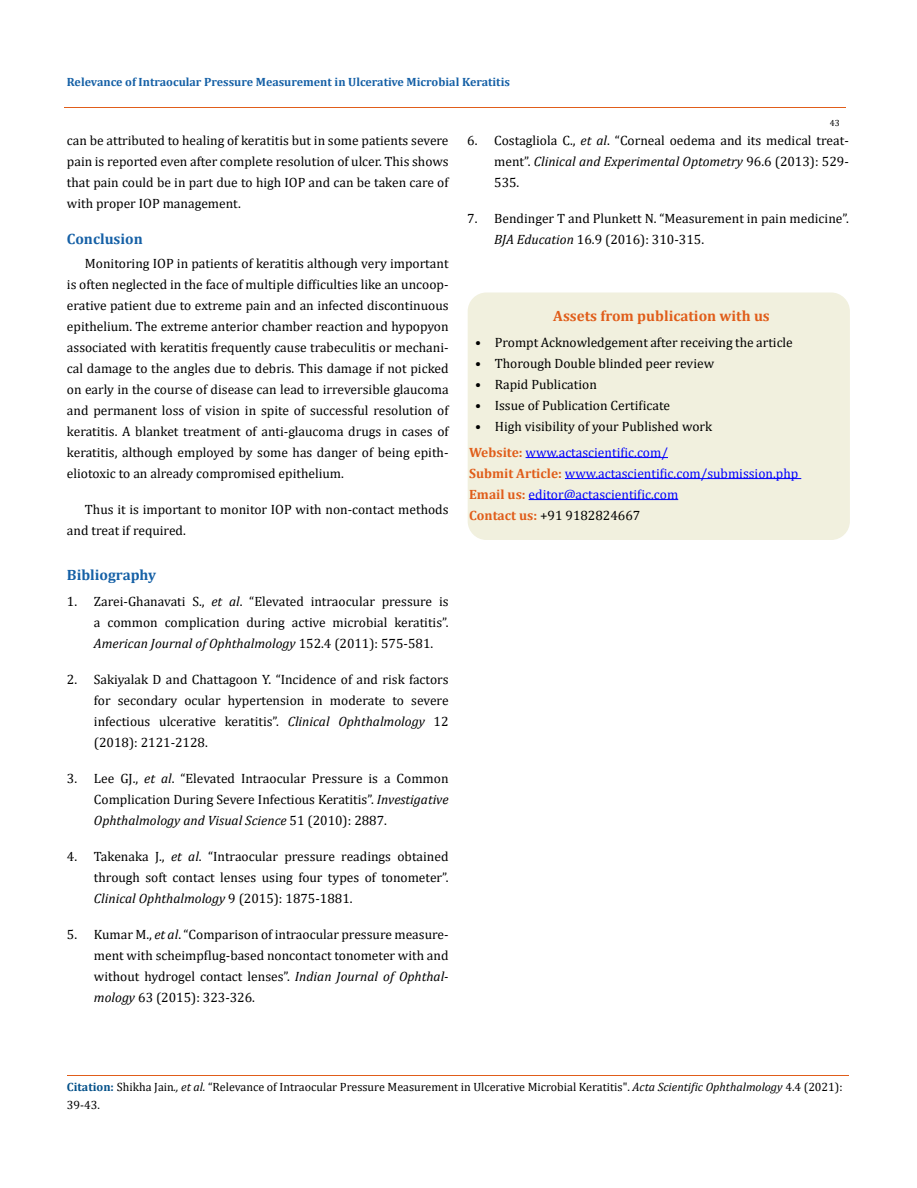
<style>
.page{position:relative;width:917px;height:1188px;background:#fff}
.page>*{position:absolute;margin:0;border:0;box-sizing:border-box;transform-origin:0 0}
.t1{font:700 15px "Cambria";color:#e05d1a}
.t2{font:700 15px "Cambria";color:#1560a6}
.t3{font:13.5px/21px "Cambria";color:#000;text-align:justify}
.t4{font:13.5px/21px "Cambria";color:#00f}
.t5{font:12px/18px "Cambria";color:#000}
.t6{font:700 12px "Cambria";color:#1560a6}
.t7{font:9px "Cambria";color:#000}
.s1{font-style:italic}
.s2{font-weight:700;color:#e05d1a}
.s3{color:#000}
.s4{font-weight:700;color:#035089}
</style>
<div class="page">
<hr style="left:64px;top:108px;width:781px;height:1px;background:#e05d1a">
<hr style="left:67px;top:1076px;width:781px;height:1px;background:#e05d1a">
<div style="left:468px;top:293px;width:381px;height:246px;background:#f1f0de;border-radius:18px"></div>
<div style="left:467px;top:292px;width:382px;height:248px;border:2px solid #f1f0de;border-radius:18px"></div>
<hr style="left:525px;top:457px;width:143px;height:1px;background:#00f">
<hr style="left:565px;top:478px;width:236px;height:1px;background:#00f">
<hr style="left:528px;top:499px;width:150px;height:1px;background:#00f">
<p class="t6" style="left:67px;top:73px;width:444px">Relevance of Intraocular Pressure Measurement in Ulcerative Microbial Keratitis</p>
<p class="t7" style="left:829px;top:118px;width:11px">43</p>
<p class="t3" style="left:67px;top:130px;width:383px">can be attributed to healing of keratitis but in some patients severe pain is reported even after complete resolution of ulcer. This shows that pain could be in part due to high IOP and can be taken care of with proper IOP management.</p>
<p class="t2" style="left:67px;top:229px;width:77px">Conclusion</p>
<p class="t3" style="left:67px;top:253px;width:383px;text-indent:18px">Monitoring IOP in patients of keratitis although very important is often neglected in the face of multiple difficulties like an uncoop&shy;erative patient due to extreme pain and an infected discontinuous epithelium. The extreme anterior chamber reaction and hypopyon associated with keratitis frequently cause trabeculitis or mechani&shy;cal damage to the angles due to debris. This damage if not picked on early in the course of disease can lead to irreversible glaucoma and permanent loss of vision in spite of successful resolution of keratitis. A blanket treatment of anti-glaucoma drugs in cases of keratitis, although employed by some has danger of being epith&shy;eliotoxic to an already compromised epithelium.</p>
<p class="t3" style="left:67px;top:499px;width:383px;text-indent:18px">Thus it is important to monitor IOP with non-contact methods and treat if required.</p>
<p class="t2" style="left:67px;top:564px;width:91px">Bibliography</p>
<p class="t3" style="left:94px;top:591px;width:356px;text-indent:-27px">1. Zarei-Ghanavati S., <span class="s1">et al</span>. “Elevated intraocular pressure is a common complication during active microbial keratitis”.<br><span class="s1">American Journal of Ophthalmology</span> 152.4 (2011): 575-581.</p>
<p class="t3" style="left:94px;top:669px;width:356px;text-indent:-27px">2. Sakiyalak D and Chattagoon Y. “Incidence of and risk factors for secondary ocular hypertension in moderate to severe infectious ulcerative keratitis”. <span class="s1">Clinical Ophthalmology</span> 12 (2018): 2121-2128.</p>
<p class="t3" style="left:94px;top:768px;width:356px;text-indent:-27px">3. Lee GJ., <span class="s1">et al</span>. “Elevated Intraocular Pressure is a Common Complication During Severe Infectious Keratitis”. <span class="s1">Investigative Ophthalmology and Visual Science</span> 51 (2010): 2887.</p>
<p class="t3" style="left:94px;top:846px;width:356px;text-indent:-27px">4. Takenaka J., <span class="s1">et al</span>. “Intraocular pressure readings obtained through soft contact lenses using four types of tonometer”.<br><span class="s1">Clinical Ophthalmology</span> 9 (2015): 1875-1881.</p>
<p class="t3" style="left:94px;top:924px;width:356px;text-indent:-27px">5. Kumar M., <span class="s1">et al</span>. “Comparison of intraocular pressure measure&shy;ment with scheimpflug-based noncontact tonometer with and without hydrogel contact lenses”. <span class="s1">Indian Journal of Ophthal&shy;mology</span> 63 (2015): 323-326.</p>
<p class="t3" style="left:494px;top:130px;width:356px;text-indent:-27px">6. Costagliola C., <span class="s1">et al</span>. “Corneal oedema and its medical treat&shy;ment”. <span class="s1">Clinical and Experimental Optometry</span> 96.6 (2013): 529- 535.</p>
<p class="t3" style="left:494px;top:208px;width:356px;text-indent:-27px">7. Bendinger T and Plunkett N. “Measurement in pain medicine”.<br><span class="s1">BJA Education</span> 16.9 (2016): 310-315.</p>
<p class="t1" style="left:553px;top:306px;width:218px">Assets from publication with us</p>
<p class="t3" style="left:475px;top:332px;width:319px">• Prompt Acknowledgement after receiving the article</p>
<p class="t3" style="left:475px;top:353px;width:240px">• Thorough Double blinded peer review</p>
<p class="t3" style="left:475px;top:374px;width:123px">• Rapid Publication</p>
<p class="t3" style="left:475px;top:395px;width:196px">• Issue of Publication Certificate</p>
<p class="t3" style="left:475px;top:416px;width:238px">• High visibility of your Published work</p>
<p class="t4" style="left:469px;top:442px;width:330px"><span class="s2">Website:</span> www.actascientific.com/<br><span class="s2">Submit Article:</span> www.actascientific.com/submission.php <span class="s2">Email us:</span> editor@actascientific.com<br><span class="s2">Contact us:</span> <span class="s3">+91 9182824667</span></p>
<p class="t5" style="left:67px;top:1078px;width:777px"><span class="s4">Citation:</span> Shikha Jain<span class="s1">., et al.</span> “Relevance of Intraocular Pressure Measurement in Ulcerative Microbial Keratitis". <span class="s1">Acta Scientific Ophthalmology</span> 4.4 (2021):<br>39-43.</p>
</div>
